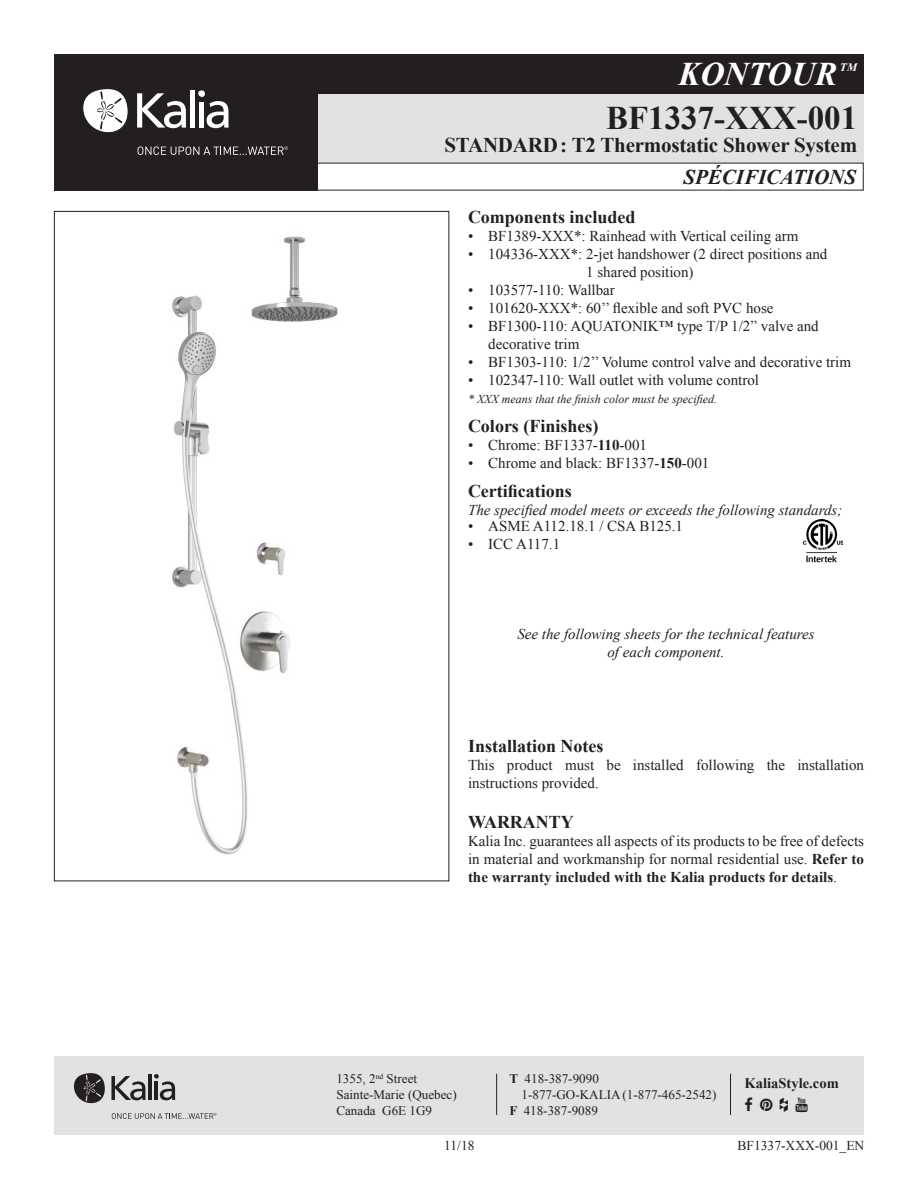
<style>
.page{position:relative;width:918px;height:1188px;background:#fff}
.page>*{position:absolute;margin:0;border:0;box-sizing:border-box;transform-origin:0 0}
.t1{font:700 33px "Times New Roman";color:#231f20}
.t2{font:italic 700 33px "Times New Roman";color:#fff}
.t3{font:700 21px "Times New Roman";letter-spacing:-.01em;color:#231f20}
.t4{font:italic 700 21px "Times New Roman";color:#231f20}
.Spec-Description_Tit{font:700 18px "Times New Roman";color:#231f20}
.Spec-Description_nor{font:15px/18px "Times New Roman";color:#231f20}
.Spec-Description_nor-2{font:italic 15px "Times New Roman";color:#231f20}
.Spec-Description__FR{font:15px "Times New Roman";color:#231f20}
.Spec-Description_Tit-2{font:700 14.55px "Times New Roman";color:#231f20}
.date-file{font:13.5px "Times New Roman";color:#231f20}
.Spec-Description_Tit-3{font:13.05px "Times New Roman";color:#231f20}
.Spec-Description__FR-2{font:italic 12px "Times New Roman";color:#231f20}
.t5{font:italic 700 11.4px "Times New Roman";color:#fff}
.s1{font-weight:700}
</style>
<div class="page">
<div style="left:54px;top:54px;width:810px;height:40px;background:#231f20"></div>
<div style="left:240px;top:94px;width:624px;height:70px;background:#e1e2e4"></div>
<div style="left:54px;top:1056px;width:810px;height:78px;background:#e1e2e4"></div>
<hr style="left:496px;top:1074px;width:1px;height:41px;background:#231f20">
<hr style="left:730px;top:1074px;width:1px;height:41px;background:#231f20">
<img style="left:172px;top:236px;width:166px;height:619px">
<div style="left:54px;top:54px;width:263px;height:136px;background:#231f20"></div>
<img style="left:803px;top:520px;width:40px;height:42px">
<svg style="left:83px;top:89px;width:45px;height:44px"></svg>
<div style="left:190px;top:90px;width:5px;height:38px;background:#fff"></div>
<div style="left:199px;top:102px;width:5px;height:26px;background:#fff"></div>
<div style="left:198px;top:90px;width:7px;height:7px;background:#fff;border-radius:50%"></div>
<svg style="left:137px;top:93px;width:49px;height:35px"></svg>
<svg style="left:207px;top:101px;width:22px;height:27px"></svg>
<svg style="left:138px;top:146px;width:150px;height:9px"></svg>
<svg style="left:74px;top:1073px;width:31px;height:31px"></svg>
<hr style="left:148px;top:1074px;width:4px;height:26px;background:#231f20">
<svg style="left:111px;top:1076px;width:35px;height:24px"></svg>
<svg style="left:154px;top:1074px;width:21px;height:26px"></svg>
<svg style="left:112px;top:1113px;width:105px;height:6px"></svg>
<p class="t2" style="left:678px;top:51px;width:160px">KONTOUR</p>
<p class="t5" style="left:840px;top:60px;width:19px">TM</p>
<p class="t1" style="left:606px;top:95px;width:253px">BF1337-XXX-001</p>
<p class="t3" style="left:444px;top:130px;width:414px">STANDARD: T2 Thermostatic Shower System</p>
<p class="t4" style="left:683px;top:162px;width:174px">SPÉCIFICATIONS</p>
<p class="Spec-Description_Tit" style="left:468px;top:205px;width:169px">Components included</p>
<p class="Spec-Description_nor" style="left:468px;top:227px;width:332px">• BF1389-XXX*: Rainhead with Vertical ceiling arm</p>
<p class="Spec-Description_nor" style="left:586px;top:245px;width:243px;text-indent:-118px">• 104336-XXX*: 2-jet handshower (2 direct positions and<br>1 shared position)</p>
<p class="Spec-Description_nor" style="left:468px;top:281px;width:148px">• 103577-110: Wallbar</p>
<p class="Spec-Description_nor" style="left:468px;top:299px;width:307px">• 101620-XXX*: 60’’ flexible and soft PVC hose</p>
<p class="Spec-Description_nor" style="left:488px;top:317px;width:332px;text-indent:-20px">• BF1300-110: AQUATONIK™ type T/P 1/2” valve and decorative trim</p>
<p class="Spec-Description_nor" style="left:468px;top:353px;width:385px">• BF1303-110: 1/2’’ Volume control valve and decorative trim</p>
<p class="Spec-Description_nor" style="left:468px;top:371px;width:293px">• 102347-110: Wall outlet with volume control</p>
<p class="Spec-Description__FR-2" style="left:468px;top:391px;width:251px">* XXX means that the finish color must be specified.</p>
<p class="Spec-Description_Tit" style="left:468px;top:413px;width:132px">Colors (Finishes)</p>
<p class="Spec-Description__FR" style="left:468px;top:434px;width:181px">• Chrome: BF1337-<span class="s1">110</span>-001</p>
<p class="Spec-Description__FR" style="left:468px;top:453px;width:243px">• Chrome and black: BF1337-<span class="s1">150</span>-001</p>
<p class="Spec-Description_Tit" style="left:468px;top:478px;width:105px">Certifications</p>
<p class="Spec-Description_nor-2" style="left:468px;top:499px;width:376px">The specified model meets or exceeds the following standards;</p>
<p class="Spec-Description_nor" style="left:468px;top:517px;width:217px">• ASME A112.18.1 / CSA B125.1</p>
<p class="Spec-Description_nor" style="left:468px;top:535px;width:94px">• ICC A117.1</p>
<p class="Spec-Description_nor-2" style="left:517px;top:624px;width:299px">See the following sheets for the technical features</p>
<p class="Spec-Description_nor-2" style="left:607px;top:642px;width:119px">of each component.</p>
<p class="Spec-Description_Tit" style="left:468px;top:734px;width:137px">Installation Notes</p>
<p class="Spec-Description_nor" style="left:468px;top:756px;width:398px">This product must be installed following the installation instructions provided.</p>
<p class="Spec-Description_Tit" style="left:468px;top:810px;width:107px">WARRANTY</p>
<p class="Spec-Description_nor" style="left:468px;top:832px;width:398px;text-align:justify">Kalia Inc. guarantees all aspects of its products to be free of defects in material and workmanship for normal residential use. <span class="s1">Refer to the warranty included with the Kalia products for details</span>.</p>
<p class="Spec-Description_Tit-3" style="left:336px;top:1070px;width:82px">1355, 2<sup>nd</sup> Street</p>
<p class="Spec-Description_Tit-3" style="left:336px;top:1086px;width:122px">Sainte-Marie (Quebec)</p>
<p class="Spec-Description_Tit-3" style="left:336px;top:1102px;width:97px">Canada G6E 1G9</p>
<p class="Spec-Description_Tit-3" style="left:510px;top:1070px;width:91px"><span class="s1">T</span> 418-387-9090</p>
<p class="Spec-Description_Tit-3" style="left:522px;top:1086px;width:196px">1-877-GO-KALIA (1-877-465-2542)</p>
<p class="Spec-Description_Tit-3" style="left:510px;top:1102px;width:90px"><span class="s1">F</span> 418-387-9089</p>
<p class="Spec-Description_Tit-2" style="left:745px;top:1073px;width:96px">KaliaStyle.com</p>
<p class="date-file" style="left:444px;top:1137px;width:32px">11/18</p>
<p class="date-file" style="left:738px;top:1137px;width:128px">BF1337-XXX-001_EN</p>
</div>
